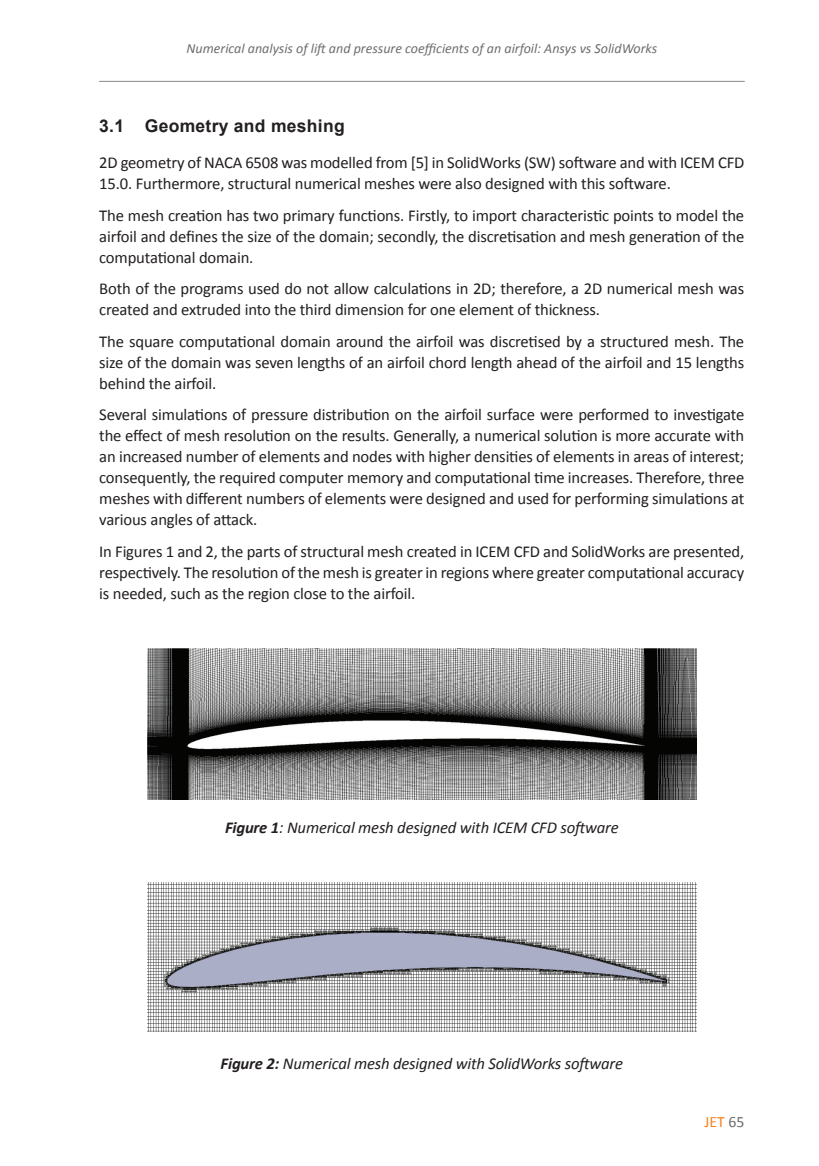
<style>
.page{position:relative;width:819px;height:1166px;background:#fff}
.page>*{position:absolute;margin:0;border:0;box-sizing:border-box;transform-origin:0 0}
.t1{font:700 17.5px "Arial";letter-spacing:.015em;color:#231f20}
.t2{font:16.62px/21px "Calibri";letter-spacing:-.01em;color:#231f20;text-align:justify}
.t3{font:italic 16.62px "Calibri";letter-spacing:-.01em;color:#231f20}
.t4{font:15.75px "Calibri";color:#f58220}
.t5{font:italic 14px "Calibri";color:#6c6d70}
.s1{font-weight:700}
.s2{color:#6c6d70}
</style>
<div class="page">
<hr style="left:99px;top:81px;width:645px;height:1px;background:#939598">
<img style="left:147px;top:648px;width:549px;height:151px">
<img style="left:147px;top:883px;width:549px;height:148px">
<p class="t5" style="left:186px;top:39px;width:472px">Numerical analysis of lift and pressure coefficients of an airfoil: Ansys vs SolidWorks</p>
<p class="t1" style="left:99px;top:114px;width:247px">3.1 Geometry and meshing</p>
<p class="t2" style="left:99px;top:152px;width:646px">2D geometry of NACA 6508 was modelled from [5] in SolidWorks (SW) software and with ICEM CFD<br>15.0. Furthermore, structural numerical meshes were also designed with this software.</p>
<p class="t2" style="left:99px;top:205px;width:646px">The mesh creation has two primary functions. Firstly, to import characteristic points to model the airfoil and defines the size of the domain; secondly, the discretisation and mesh generation of the computational domain.</p>
<p class="t2" style="left:99px;top:278px;width:646px">Both of the programs used do not allow calculations in 2D; therefore, a 2D numerical mesh was created and extruded into the third dimension for one element of thickness.</p>
<p class="t2" style="left:99px;top:331px;width:646px">The square computational domain around the airfoil was discretised by a structured mesh. The size of the domain was seven lengths of an airfoil chord length ahead of the airfoil and 15 lengths behind the airfoil.</p>
<p class="t2" style="left:99px;top:404px;width:646px">Several simulations of pressure distribution on the airfoil surface were performed to investigate the effect of mesh resolution on the results. Generally, a numerical solution is more accurate with an increased number of elements and nodes with higher densities of elements in areas of interest; consequently, the required computer memory and computational time increases. Therefore, three meshes with different numbers of elements were designed and used for performing simulations at various angles of attack.</p>
<p class="t2" style="left:99px;top:541px;width:646px">In Figures 1 and 2, the parts of structural mesh created in ICEM CFD and SolidWorks are presented, respectively. The resolution of the mesh is greater in regions where greater computational accuracy is needed, such as the region close to the airfoil.</p>
<p class="t3" style="left:225px;top:816px;width:395px"><span class="s1">Figure 1</span>: Numerical mesh designed with ICEM CFD software</p>
<p class="t3" style="left:221px;top:1052px;width:404px"><span class="s1">Figure 2:</span> Numerical mesh designed with SolidWorks software</p>
<p class="t4" style="left:704px;top:1112px;width:41px">JET <span class="s2">65</span></p>
</div>
